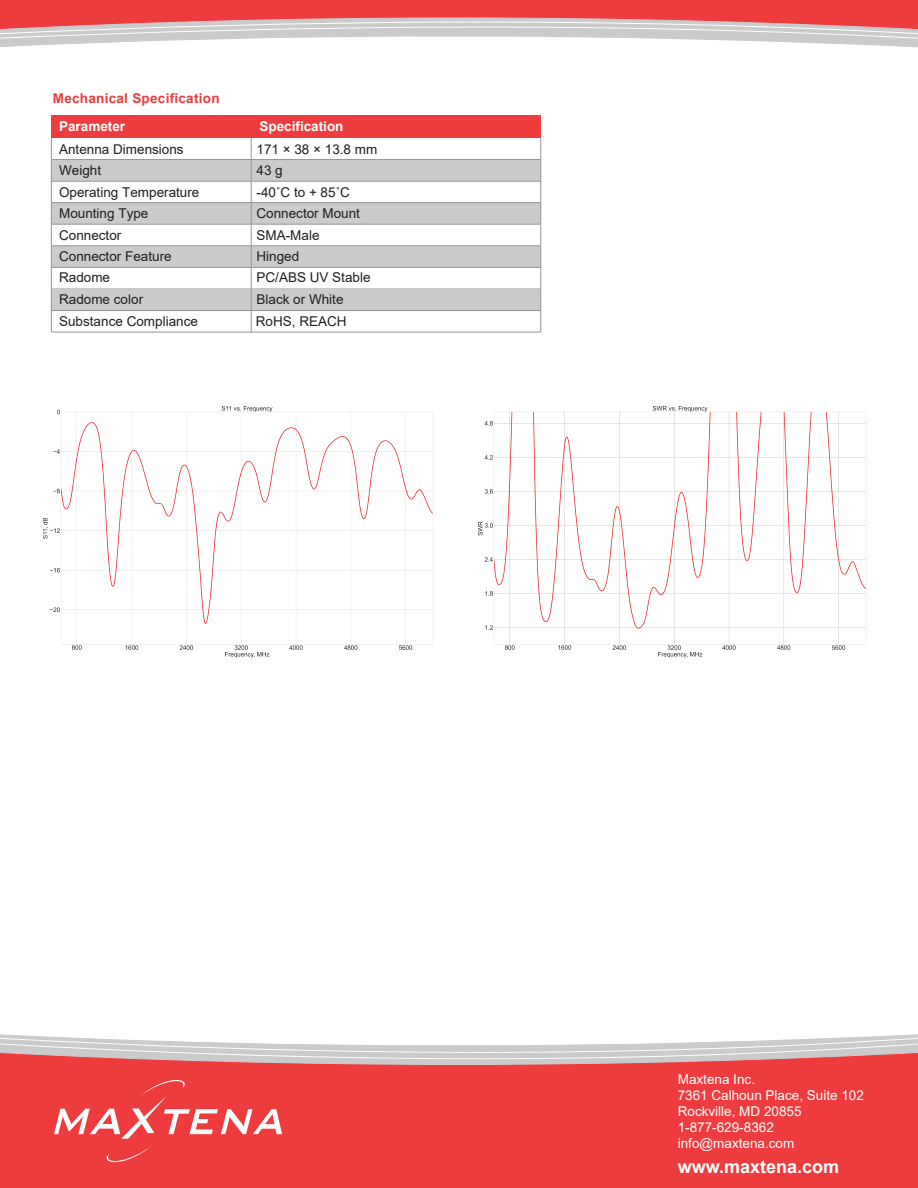
<style>
.page{position:relative;width:918px;height:1188px;background:#fff}
.page>*{position:absolute;margin:0;border:0;box-sizing:border-box;transform-origin:0 0}
.t1{font:700 18px "Arial";color:#fff}
.t2{font:13.5px/21.5px "Arial";color:#211e1e}
.t3{font:13.5px/16.2px "Arial";color:#fff}
.t4{font:700 13.5px "Arial";letter-spacing:.02em;color:#ee3b3d}
.t5{font:700 13.5px "Arial";color:#fff}
.s1{color:#211d1e}
</style>
<div class="page">
<div style="left:51px;top:160px;width:490px;height:21px;background:#cbcbcb"></div>
<div style="left:51px;top:203px;width:490px;height:21px;background:#cbcbcb"></div>
<div style="left:51px;top:246px;width:490px;height:21px;background:#cbcbcb"></div>
<div style="left:51px;top:115px;width:490px;height:23px;background:#ee3c3e"></div>
<hr style="left:51px;top:159px;width:490px;height:1px;background:#949699">
<hr style="left:51px;top:202px;width:490px;height:1px;background:#949699">
<hr style="left:51px;top:224px;width:490px;height:1px;background:#949699">
<hr style="left:51px;top:246px;width:490px;height:1px;background:#949699">
<hr style="left:51px;top:267px;width:490px;height:1px;background:#949699">
<div style="left:51px;top:289px;width:490px;height:21px;background:#cbcbcb"></div>
<hr style="left:51px;top:310px;width:490px;height:1px;background:#949699">
<hr style="left:51px;top:332px;width:490px;height:1px;background:#949699">
<svg style="left:541px;top:138px;width:1px;height:194px"></svg>
<svg style="left:251px;top:138px;width:1px;height:194px"></svg>
<svg style="left:51px;top:138px;width:1px;height:194px"></svg>
<hr style="left:51px;top:181px;width:490px;height:1px;background:#949699">
<svg style="left:0;top:0;width:918px;height:48px"></svg>
<div style="left:0;top:1169px;width:918px;height:19px;background:#ee3c3e"></div>
<svg style="left:0;top:1034px;width:918px;height:135px;background:#eb5f61"></svg>
<img style="left:42px;top:406px;width:391px;height:252px">
<img style="left:478px;top:406px;width:388px;height:252px">
<p class="t4" style="left:53px;top:89px;width:168px">Mechanical Specification</p>
<p class="t2" style="left:59px;top:138px;width:126px">Antenna Dimensions</p>
<p class="t2" style="left:59px;top:181px;width:142px">Operating Temperature<br>Mounting Type<br>Connector<br>Connector Feature<br>Radome</p>
<p class="t2" style="left:257px;top:181px;width:116px">-40<span class="s1">˚C</span> to + 85<span class="s1">˚C<br></span>Connector Mount<br>SMA-Male<br>Hinged<br>PC/ABS UV Stable</p>
<p class="t2" style="left:59px;top:289px;width:140px">Radome color<br>Substance Compliance</p>
<p class="t2" style="left:256px;top:289px;width:92px">Black or White<br>RoHS, REACH</p>
<p class="t5" style="left:59px;top:117px;width:68px">Parameter</p>
<p class="t5" style="left:259px;top:117px;width:86px">Specification</p>
<p class="t2" style="left:257px;top:138px;width:122px">171 × 38 × 13.8 mm</p>
<p class="t2" style="left:59px;top:160px;width:44px">Weight</p>
<p class="t2" style="left:257px;top:160px;width:28px">43 g</p>
<p class="t3" style="left:678px;top:1071px;width:188px">Maxtena Inc.<br>7361 Calhoun Place, Suite 102<br>Rockville, MD 20855<br>1-877-629-8362 info@maxtena.com</p>
<h1 class="t1" style="left:678px;top:1154px;width:163px">www.maxtena.com</h1>
</div>
